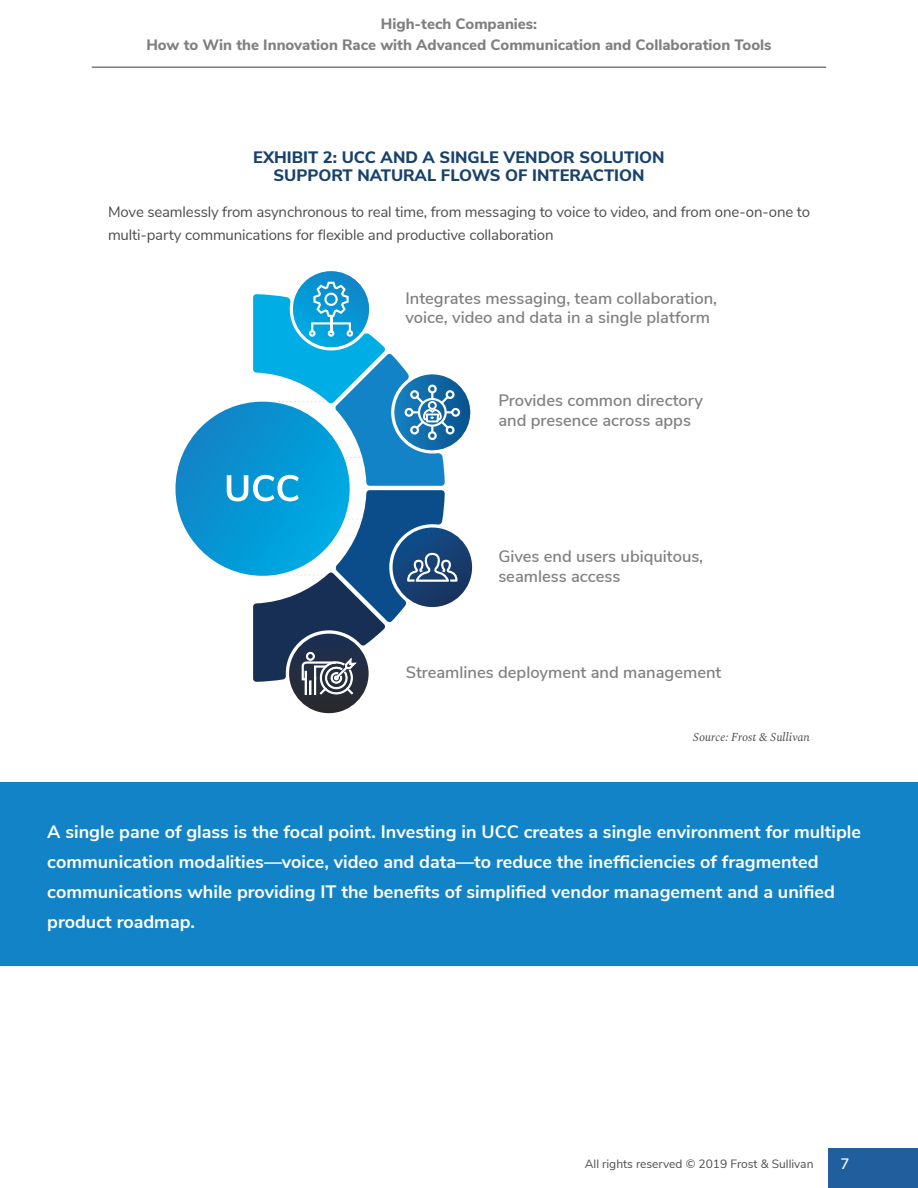
<style>
.page{position:relative;width:918px;height:1188px;background:#fff}
.page>*{position:absolute;margin:0;border:0;box-sizing:border-box;transform-origin:0 0}
.t1{font:700 18px/30px "Nunito Sans";color:#fff}
.t2{font:600 16.5px/19.8px "Nunito Sans";color:#7f8080}
.t3{font:800 16.5px/18px "Nunito Sans";color:#18426b;text-align:center}
.t4{font:15px/22.5px "Nunito Sans";letter-spacing:-.01em;color:#4d4d4f}
.t5{font:800 15px/21px "Nunito Sans";color:#7f7f7f;text-align:center}
.t6{font:600 15px "Nunito Sans";color:#fff}
.t7{font:12px "Nunito Sans";color:#4d4d4f}
.t8{font:italic 12px "Spectral";color:#4d4d4f}
</style>
<div class="page">
<div style="left:828px;top:1148px;width:90px;height:40px;background:#215e9e"></div>
<hr style="left:92px;top:66px;width:734px;height:2px;background:#7f7f7f">
<div style="left:176px;top:402px;width:174px;height:174px;background:#0e8bcc;border-radius:87px"></div>
<div style="left:394px;top:374px;width:76px;height:76px;background:#095693;border-radius:38px"></div>
<svg style="left:393px;top:528px;width:79px;height:79px"></svg>
<div style="left:289px;top:634px;width:80px;height:79px;background:#282a30;border-radius:40px"></div>
<div style="left:451px;top:408px;width:9px;height:9px;border:2px solid #fff;border-radius:50%"></div>
<svg style="left:227px;top:271px;width:231px;height:424px"></svg>
<div style="left:0;top:782px;width:918px;height:183px;background:#1283c6"></div>
<p class="t5" style="left:146px;top:13px;width:627px">High-tech Companies:<br>How to Win the Innovation Race with Advanced Communication and Collaboration Tools</p>
<p class="t3" style="left:253px;top:148px;width:413px">EXHIBIT 2: UCC AND A SINGLE VENDOR SOLUTION<br>SUPPORT NATURAL FLOWS OF INTERACTION</p>
<p class="t4" style="left:108px;top:200px;width:704px">Move seamlessly from asynchronous to real time, from messaging to voice to video, and from one‑on‑one to multi‑party communications for flexible and productive collaboration</p>
<p class="t2" style="left:405px;top:287px;width:313px">Integrates messaging, team collaboration, voice, video and data in a single platform</p>
<p class="t2" style="left:498px;top:390px;width:206px">Provides common directory and presence across apps</p>
<p class="t2" style="left:498px;top:545px;width:206px">Gives end users ubiquitous, seamless access</p>
<p class="t2" style="left:406px;top:661px;width:317px">Streamlines deployment and management</p>
<p class="t8" style="left:693px;top:728px;width:118px">Source: Frost &amp; Sullivan</p>
<p class="t1" style="left:47px;top:816px;width:815px">A single pane of glass is the focal point. Investing in UCC creates a single environment for multiple communication modalities—voice, video and data—to reduce the inefficiencies of fragmented communications while providing IT the benefits of simplified vendor management and a unified product roadmap.</p>
<p class="t7" style="left:585px;top:1155px;width:230px">All rights reserved © 2019 Frost &amp; Sullivan</p>
<p class="t6" style="left:841px;top:1153px;width:10px">7</p>
</div>
